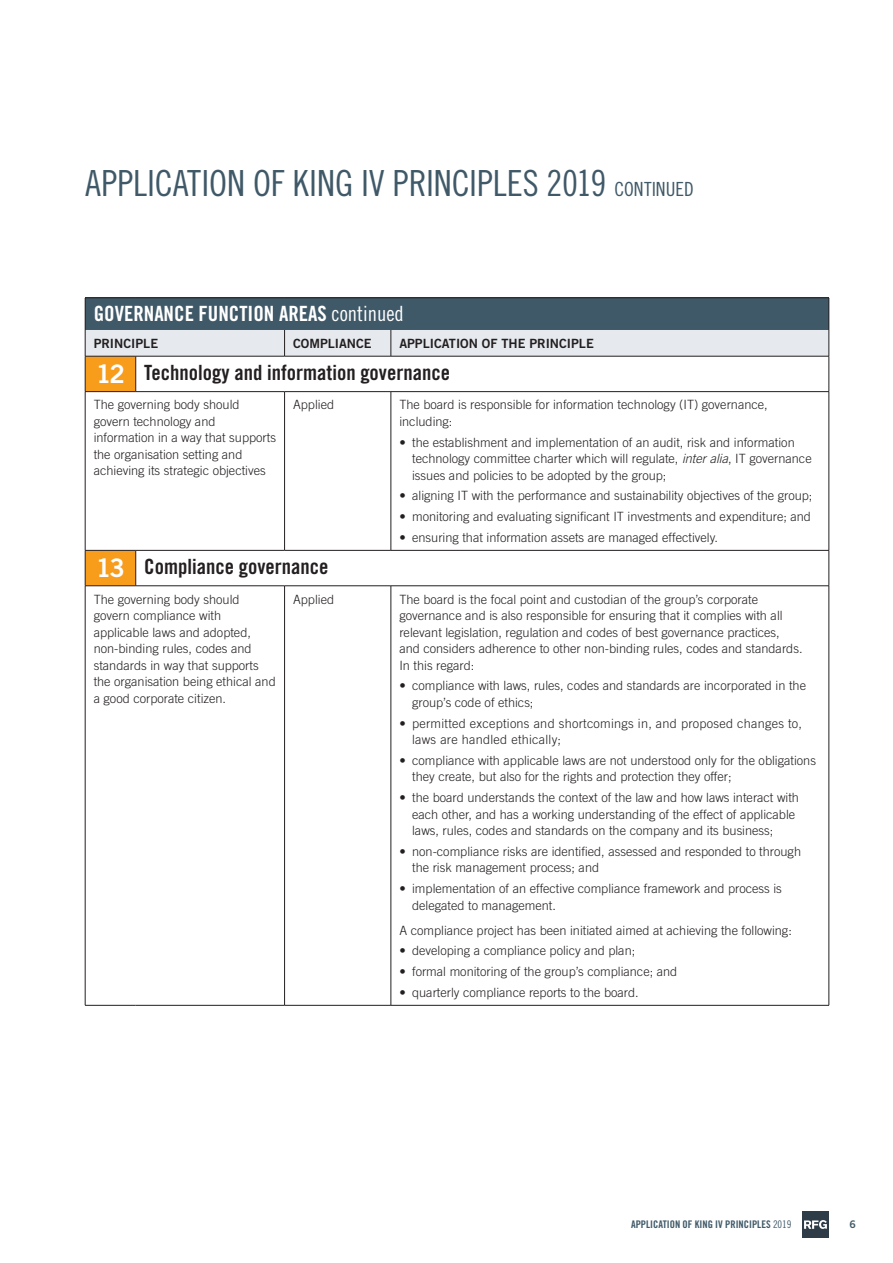
<style>
.page{position:relative;width:893px;height:1263px;background:#fff}
.page>*{position:absolute;margin:0;border:0;box-sizing:border-box;transform-origin:0 0}
.t1{font:36px "Trade Gothic LT Std Cn 18";letter-spacing:-.005em;color:#405968}
.OrangeBox_Number{font:25.5px "Trade Gothic LT Std Bd 2";color:#fff}
.Principal_Heading{font:21px "Trade Gothic LT Std Bd Cn 20";color:#231f20}
.GreyBanner_Main{font:21px "Trade Gothic LT Std Bd Cn 20";color:#fff}
.Body_copy{font:300 12.75px/16.5px "Trade Gothic LT Std";color:#231f20}
.Body_copy-2{font:300 12.75px/16.5px "Trade Gothic LT Std";letter-spacing:.02em;color:#231f20}
.Column_Headings{font:12.75px "Trade Gothic LT Std Bd 2";color:#231f20}
.t2{font:10.5px "Trade Gothic LT Std Bd Cn 20";color:#405968}
.t3{font:10.5px "Trade Gothic LT Std Bd 2";color:#405968}
.s1{font-size:19.5px}
.s2{font-family:"Trade Gothic LT Std Cn 18"}
.s3{font-style:italic}
</style>
<div class="page">
<div style="left:85px;top:298px;width:744px;height:32px;background:#405968"></div>
<svg style="left:85px;top:330px;width:745px;height:255px"></svg>
<hr style="left:85px;top:298px;width:51px;height:1px;background:#231f20">
<hr style="left:85px;top:298px;width:1px;height:32px;background:#231f20">
<hr style="left:136px;top:298px;width:149px;height:1px;background:#231f20">
<hr style="left:285px;top:298px;width:106px;height:1px;background:#231f20">
<hr style="left:391px;top:298px;width:438px;height:1px;background:#231f20">
<hr style="left:829px;top:298px;width:1px;height:32px;background:#231f20">
<hr style="left:85px;top:356px;width:51px;height:1px;background:#231f20">
<hr style="left:85px;top:356px;width:1px;height:35px;background:#231f20">
<hr style="left:85px;top:391px;width:51px;height:1px;background:#231f20">
<hr style="left:85px;top:392px;width:1px;height:158px;background:#231f20">
<hr style="left:284px;top:392px;width:1px;height:158px;background:#231f20">
<hr style="left:391px;top:392px;width:1px;height:158px;background:#231f20">
<hr style="left:829px;top:392px;width:1px;height:158px;background:#231f20">
<hr style="left:85px;top:550px;width:51px;height:1px;background:#231f20">
<hr style="left:85px;top:550px;width:1px;height:36px;background:#231f20">
<hr style="left:85px;top:585px;width:51px;height:1px;background:#231f20">
<hr style="left:85px;top:586px;width:1px;height:419px;background:#231f20">
<hr style="left:284px;top:586px;width:1px;height:419px;background:#231f20">
<hr style="left:391px;top:586px;width:1px;height:419px;background:#231f20">
<hr style="left:829px;top:586px;width:1px;height:419px;background:#231f20">
<hr style="left:85px;top:1005px;width:51px;height:1px;background:#231f20">
<hr style="left:136px;top:1005px;width:149px;height:1px;background:#231f20">
<hr style="left:285px;top:1005px;width:106px;height:1px;background:#231f20">
<hr style="left:391px;top:1005px;width:438px;height:1px;background:#231f20">
<hr style="left:136px;top:356px;width:149px;height:1px;background:#231f20">
<hr style="left:135px;top:356px;width:1px;height:35px;background:#231f20">
<hr style="left:285px;top:356px;width:106px;height:1px;background:#231f20">
<hr style="left:391px;top:356px;width:438px;height:1px;background:#231f20">
<hr style="left:829px;top:356px;width:1px;height:35px;background:#231f20">
<hr style="left:136px;top:391px;width:149px;height:1px;background:#231f20">
<hr style="left:285px;top:391px;width:106px;height:1px;background:#231f20">
<hr style="left:391px;top:391px;width:438px;height:1px;background:#231f20">
<hr style="left:136px;top:550px;width:149px;height:1px;background:#231f20">
<hr style="left:135px;top:550px;width:1px;height:36px;background:#231f20">
<hr style="left:285px;top:550px;width:106px;height:1px;background:#231f20">
<hr style="left:391px;top:550px;width:438px;height:1px;background:#231f20">
<hr style="left:829px;top:550px;width:1px;height:36px;background:#231f20">
<hr style="left:136px;top:585px;width:149px;height:1px;background:#231f20">
<hr style="left:285px;top:585px;width:106px;height:1px;background:#231f20">
<hr style="left:391px;top:585px;width:438px;height:1px;background:#231f20">
<svg style="left:802px;top:1211px;width:27px;height:27px"></svg>
<h1 class="t1" style="left:85px;top:162px;width:610px">APPLICATION OF KING IV PRINCIPLES 2019 <span class="s1">CONTINUED</span></h1>
<p class="GreyBanner_Main" style="left:94px;top:301px;width:312px">GOVERNANCE FUNCTION AREAS <span class="s2">continued</span></p>
<p class="Column_Headings" style="left:94px;top:335px;width:66px">PRINCIPLE</p>
<p class="Column_Headings" style="left:293px;top:335px;width:80px">COMPLIANCE</p>
<p class="Column_Headings" style="left:399px;top:335px;width:196px">APPLICATION OF THE PRINCIPLE</p>
<p class="OrangeBox_Number" style="left:96px;top:358px;width:31px">12</p>
<p class="Principal_Heading" style="left:144px;top:360px;width:307px">Technology and information governance</p>
<p class="Body_copy" style="left:94px;top:396px;width:184px">The governing body should govern technology and information in a way that supports the organisation setting and achieving its strategic objectives</p>
<p class="Body_copy" style="left:293px;top:396px;width:43px">Applied</p>
<p class="Body_copy" style="left:399px;top:396px;width:370px">The board is responsible for information technology (IT) governance, including:</p>
<p class="Body_copy" style="left:412px;top:434px;width:401px;text-indent:-13px">• the establishment and implementation of an audit, risk and information technology committee charter which will regulate, <span class="s3">inter alia</span>, IT governance issues and policies to be adopted by the group;</p>
<p class="Body_copy" style="left:399px;top:487px;width:415px">• aligning IT with the performance and sustainability objectives of the group;</p>
<p class="Body_copy" style="left:399px;top:508px;width:413px">• monitoring and evaluating significant IT investments and expenditure; and</p>
<p class="Body_copy" style="left:399px;top:529px;width:320px">• ensuring that information assets are managed effectively.</p>
<p class="OrangeBox_Number" style="left:96px;top:552px;width:31px">13</p>
<p class="Principal_Heading" style="left:144px;top:554px;width:186px">Compliance governance</p>
<p class="Body_copy" style="left:94px;top:590px;width:184px">The governing body should govern compliance with applicable laws and adopted, non-binding rules, codes and standards in way that supports the organisation being ethical and a good corporate citizen.</p>
<p class="Body_copy" style="left:293px;top:590px;width:43px">Applied</p>
<p class="Body_copy" style="left:399px;top:590px;width:405px">The board is the focal point and custodian of the group’s corporate governance and is also responsible for ensuring that it complies with all relevant legislation, regulation and codes of best governance practices, and considers adherence to other non-binding rules, codes and standards.<br>In this regard:</p>
<p class="Body_copy" style="left:412px;top:677px;width:395px;text-indent:-13px">• compliance with laws, rules, codes and standards are incorporated in the group’s code of ethics;</p>
<p class="Body_copy-2" style="left:412px;top:714px;width:391px;text-indent:-13px">• permitted exceptions and shortcomings in, and proposed changes to, laws are handled ethically;</p>
<p class="Body_copy" style="left:412px;top:752px;width:405px;text-indent:-13px">• compliance with applicable laws are not understood only for the obligations they create, but also for the rights and protection they offer;</p>
<p class="Body_copy" style="left:412px;top:789px;width:388px;text-indent:-13px">• the board understands the context of the law and how laws interact with each other, and has a working understanding of the effect of applicable laws, rules, codes and standards on the company and its business;</p>
<p class="Body_copy" style="left:412px;top:843px;width:390px;text-indent:-13px">• non-compliance risks are identified, assessed and responded to through the risk management process; and</p>
<p class="Body_copy" style="left:412px;top:880px;width:371px;text-indent:-13px">• implementation of an effective compliance framework and process is delegated to management.</p>
<p class="Body_copy" style="left:399px;top:921px;width:394px">A compliance project has been initiated aimed at achieving the following:</p>
<p class="Body_copy" style="left:399px;top:942px;width:237px">• developing a compliance policy and plan;</p>
<p class="Body_copy" style="left:399px;top:963px;width:279px">• formal monitoring of the group’s compliance; and</p>
<p class="Body_copy" style="left:399px;top:984px;width:241px">• quarterly compliance reports to the board.</p>
<p class="t2" style="left:631px;top:1218px;width:162px">APPLICATION OF KING IV PRINCIPLES <span class="s2">2019</span></p>
<p class="t3" style="left:849px;top:1218px;width:8px">6</p>
</div>
